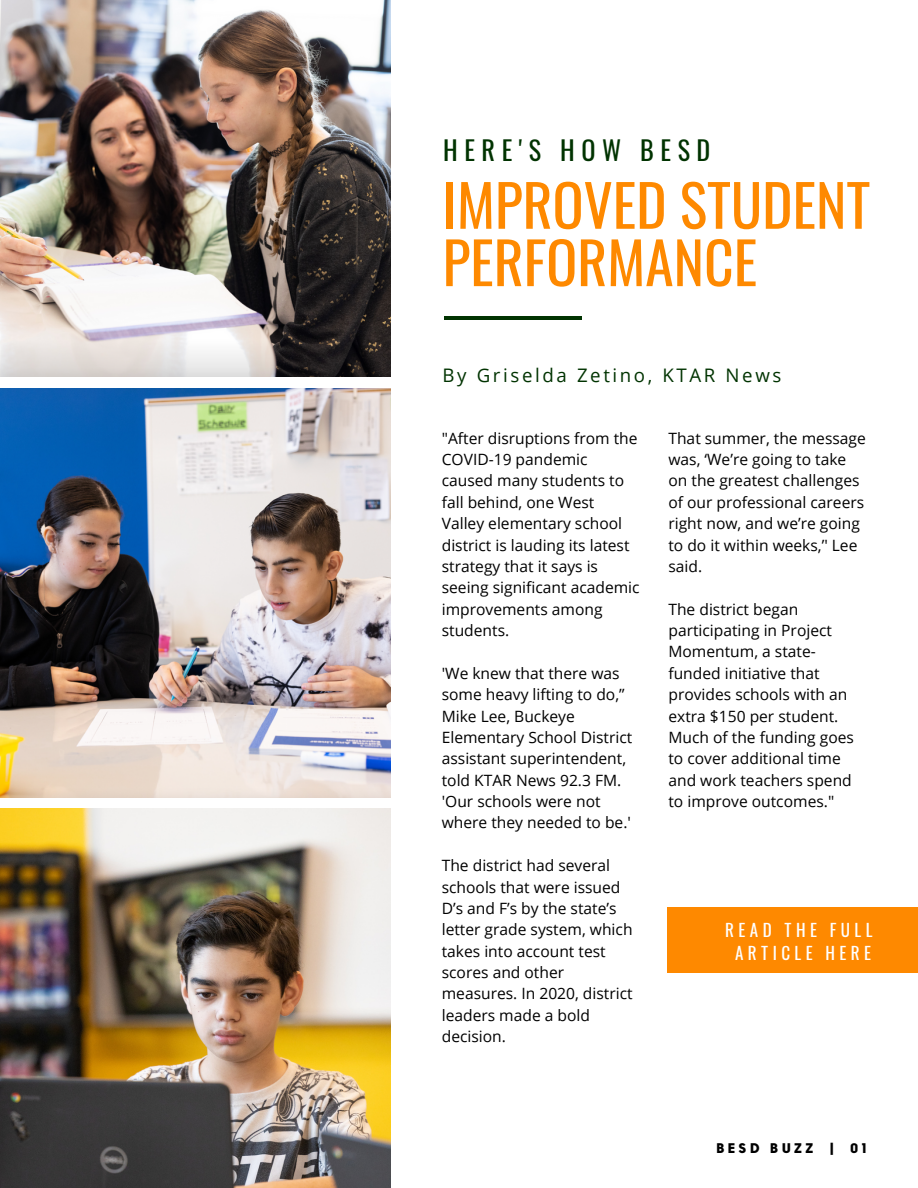
<style>
.page{position:relative;width:918px;height:1188px;background:#fff}
.page>*{position:absolute;margin:0;border:0;box-sizing:border-box;transform-origin:0 0}
.t1{font:57.6px/57.3px "Oswald";color:#fe8900}
.t2{font:26.1px "Oswald";letter-spacing:.25em;color:#013301}
.t3{font:18.75px "Open Sans";letter-spacing:.14em;color:#013301}
.t4{font:17.1px "Oswald";letter-spacing:.26em;color:#fff}
.t5{font:15.6px/21.3px "Open Sans";color:#000}
.t6{font:900 13.95px "Solomon Sans";letter-spacing:.25em;color:#000}
</style>
<div class="page">
<hr style="left:445px;top:316px;width:137px;height:4px;background:#013301">
<img style="left:0;top:0;width:390px;height:377px">
<img style="left:0;top:388px;width:390px;height:410px">
<img style="left:0;top:809px;width:390px;height:379px">
<div style="left:667px;top:907px;width:251px;height:66px;background:#fe8900"></div>
<p class="t2" style="left:443px;top:130px;width:269px">HERE'S HOW BESD</p>
<p class="t1" style="left:443px;top:174px;width:429px">IMPROVED STUDENT<br>PERFORMANCE</p>
<p class="t3" style="left:443px;top:362px;width:340px">By Griselda Zetino, KTAR News</p>
<p class="t5" style="left:442px;top:427px;width:199px">"After disruptions from the<br>COVID-19 pandemic caused many students to fall behind, one West<br>Valley elementary school district is lauding its latest strategy that it says is seeing significant academic improvements among students.</p>
<p class="t5" style="left:442px;top:662px;width:192px">'We knew that there was some heavy lifting to do,”<br>Mike Lee, Buckeye<br>Elementary School District assistant superintendent, told KTAR News 92.3 FM. 'Our schools were not where they needed to be.'</p>
<p class="t5" style="left:442px;top:855px;width:192px">The district had several schools that were issued<br>D’s and F’s by the state’s letter grade system, which takes into account test scores and other measures. In 2020, district leaders made a bold decision.</p>
<p class="t5" style="left:668px;top:427px;width:199px">That summer, the message was, ‘We’re going to take on the greatest challenges of our professional careers right now, and we’re going to do it within weeks,’' Lee said.</p>
<p class="t5" style="left:668px;top:598px;width:187px">The district began participating in Project<br>Momentum, a state&shy;funded initiative that provides schools with an extra $150 per student.<br>Much of the funding goes to cover additional time and work teachers spend to improve outcomes."</p>
<p class="t4" style="left:725px;top:917px;width:149px">READ THE FULL</p>
<p class="t4" style="left:735px;top:940px;width:138px">ARTICLE HERE</p>
<p class="t6" style="left:716px;top:1142px;width:152px">BESD BUZZ | 01</p>
</div>
